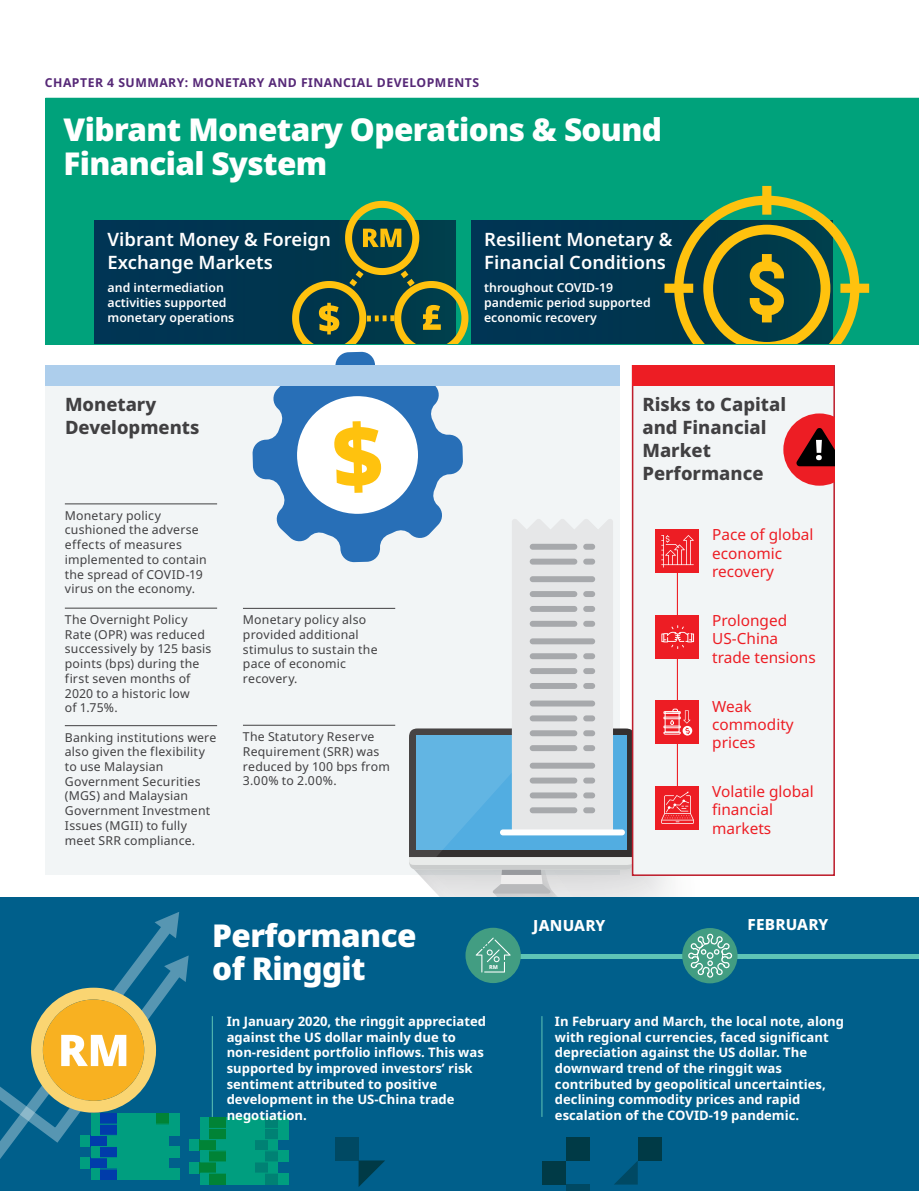
<style>
.page{position:relative;width:919px;height:1191px;background:#fff}
.page>*{position:absolute;margin:0;border:0;box-sizing:border-box;transform-origin:0 0}
.t1{font:900 31.5px/33.5px "Noto Sans";letter-spacing:-.02em;color:#fff}
.t2{font:600 18.45px/23px "Noto Sans";color:#fff}
.t3{font:800 18.45px/23px "Noto Sans";color:#414042}
.t4{font:15.3px/18.5px "Noto Sans";color:#ed1d24}
.t5{font:800 15.3px "Noto Sans";letter-spacing:.01em;color:#fff}
.t6{font:700 13.05px/15.6px "Noto Sans";color:#fff}
.t7{font:12.3px/14.7px "Noto Sans";letter-spacing:.015em;color:#414042}
.t8{font:600 12.3px/14.7px "Noto Sans";color:#fff}
.t9{font:700 12.3px "Noto Sans";letter-spacing:.04em;color:#562877}
.t10{font:800 5.4px "Noto Sans";color:#fff}
</style>
<div class="page">
<div style="left:45px;top:366px;width:574px;height:509px;background:#f2f5f6"></div>
<svg style="left:634px;top:876px;width:37px;height:20px"></svg>
<div style="left:0;top:896px;width:918px;height:295px;background:#005f8b"></div>
<div style="left:632px;top:366px;width:202px;height:509px;background:#f2f5f6"></div>
<div style="left:45px;top:99px;width:873px;height:246px;background:#00a27b"></div>
<div style="left:502px;top:954px;width:416px;height:5px;background:#5ec4b6"></div>
<div style="left:94px;top:220px;width:362px;height:123px;background:#003552"></div>
<div style="left:471px;top:220px;width:361px;height:123px;background:#003552"></div>
<hr style="left:65px;top:503px;width:152px;height:1px;background:#414042">
<hr style="left:243px;top:608px;width:152px;height:1px;background:#414042">
<hr style="left:65px;top:608px;width:152px;height:1px;background:#414042">
<hr style="left:243px;top:725px;width:152px;height:1px;background:#414042">
<hr style="left:65px;top:725px;width:152px;height:1px;background:#414042">
<hr style="left:541px;top:1016px;width:1px;height:100px;background:#5ec4b6">
<hr style="left:212px;top:1016px;width:1px;height:100px;background:#5ec4b6">
<hr style="left:676px;top:533px;width:2px;height:262px;background:#ed1d24">
<div style="left:655px;top:529px;width:44px;height:44px;background:#ed1d24"></div>
<div style="left:655px;top:615px;width:44px;height:43px;background:#ed1d24"></div>
<div style="left:655px;top:700px;width:44px;height:43px;background:#ed1d24"></div>
<div style="left:655px;top:786px;width:44px;height:43px;background:#ed1d24"></div>
<svg style="left:661px;top:535px;width:32px;height:32px"></svg>
<svg style="left:661px;top:791px;width:32px;height:33px"></svg>
<svg style="left:252px;top:352px;width:211px;height:210px;fill:#286fb7"></svg>
<div style="left:296px;top:396px;width:122px;height:118px;background:#fff;border-radius:50%"></div>
<svg style="left:334px;top:421px;width:47px;height:72px"></svg>
<div style="left:465px;top:927px;width:56px;height:56px;background:#429d82;border-radius:50%"></div>
<svg style="left:409px;top:518px;width:225px;height:454px"></svg>
<div style="left:682px;top:928px;width:55px;height:55px;background:#429d82;border-radius:50%"></div>
<svg style="left:688px;top:932px;width:44px;height:46px"></svg>
<svg style="left:664px;top:186px;width:205px;height:157px"></svg>
<svg style="left:292px;top:201px;width:176px;height:142px"></svg>
<div style="left:631px;top:365px;width:203px;height:511px;border:2px solid #be1e2d"></div>
<div style="left:45px;top:366px;width:574px;height:20px;background:#adceec"></div>
<div style="left:632px;top:366px;width:202px;height:20px;background:#ed1d24"></div>
<svg style="left:0;top:936px;width:179px;height:233px"></svg>
<svg style="left:154px;top:912px;width:25px;height:26px"></svg>
<div style="left:81px;top:1157px;width:88px;height:11px;background:#009e7f"></div>
<svg style="left:90px;top:1157px;width:16px;height:11px"></svg>
<div style="left:81px;top:1135px;width:88px;height:11px;background:#009e7f"></div>
<div style="left:90px;top:1135px;width:16px;height:11px;background:#003caa"></div>
<div style="left:91px;top:1168px;width:88px;height:12px;background:#009e7f"></div>
<svg style="left:100px;top:1168px;width:17px;height:12px"></svg>
<div style="left:91px;top:1146px;width:88px;height:11px;background:#009e7f"></div>
<div style="left:100px;top:1146px;width:17px;height:11px;background:#003caa"></div>
<div style="left:190px;top:1162px;width:88px;height:11px;background:#009e7f"></div>
<div style="left:199px;top:1162px;width:17px;height:11px;background:#008336"></div>
<div style="left:255px;top:1162px;width:12px;height:11px;background:#008174"></div>
<div style="left:190px;top:1139px;width:88px;height:11px;background:#009e7f"></div>
<div style="left:199px;top:1139px;width:17px;height:11px;background:#008336"></div>
<div style="left:255px;top:1139px;width:12px;height:11px;background:#008174"></div>
<div style="left:200px;top:1173px;width:88px;height:11px;background:#009e7f"></div>
<div style="left:209px;top:1173px;width:17px;height:11px;background:#008336"></div>
<div style="left:265px;top:1173px;width:13px;height:11px;background:#008174"></div>
<div style="left:200px;top:1128px;width:88px;height:11px;background:#009e7f"></div>
<div style="left:209px;top:1128px;width:17px;height:11px;background:#008336"></div>
<div style="left:265px;top:1128px;width:13px;height:11px;background:#008174"></div>
<div style="left:200px;top:1117px;width:88px;height:11px;background:#009e7f"></div>
<div style="left:209px;top:1117px;width:17px;height:11px;background:#008336"></div>
<div style="left:265px;top:1117px;width:13px;height:11px;background:#008174"></div>
<div style="left:200px;top:1150px;width:88px;height:12px;background:#009e7f"></div>
<svg style="left:209px;top:1150px;width:17px;height:12px"></svg>
<div style="left:265px;top:1150px;width:13px;height:12px;background:#008174"></div>
<svg style="left:0;top:955px;width:189px;height:187px"></svg>
<div style="left:566px;top:1136px;width:23px;height:24px;background:#003a46"></div>
<div style="left:334px;top:1136px;width:24px;height:24px;background:#004963"></div>
<div style="left:542px;top:1160px;width:24px;height:24px;background:#003a46"></div>
<div style="left:565px;top:1184px;width:24px;height:7px;background:#004963"></div>
<div style="left:637px;top:1136px;width:24px;height:24px;background:#003a46"></div>
<svg style="left:615px;top:1162px;width:22px;height:22px"></svg>
<svg style="left:358px;top:1160px;width:27px;height:27px"></svg>
<svg style="left:783px;top:413px;width:51px;height:73px"></svg>
<svg style="left:663px;top:708px;width:29px;height:27px"></svg>
<svg style="left:661px;top:625px;width:33px;height:24px"></svg>
<p class="t9" style="left:45px;top:73px;width:435px">CHAPTER 4 SUMMARY: MONETARY AND FINANCIAL DEVELOPMENTS</p>
<h1 class="t1" style="left:64px;top:113px;width:600px">Vibrant Monetary Operations &amp; Sound<br>Financial System</h1>
<h2 class="t2" style="left:108px;top:228px;width:225px">Vibrant Money &amp; Foreign<br>Exchange Markets</h2>
<p class="t8" style="left:108px;top:281px;width:128px">and intermediation activities supported monetary operations</p>
<h2 class="t2" style="left:484px;top:228px;width:190px">Resilient Monetary &amp;<br>Financial Conditions</h2>
<p class="t8" style="left:484px;top:281px;width:168px">throughout COVID-19 pandemic period supported economic recovery</p>
<h2 class="t3" style="left:65px;top:393px;width:136px">Monetary<br>Developments</h2>
<h2 class="t3" style="left:642px;top:393px;width:145px">Risks to Capital and Financial<br>Market<br>Performance</h2>
<p class="t7" style="left:65px;top:508px;width:143px">Monetary policy cushioned the adverse effects of measures implemented to contain the spread of COVID-19 virus on the economy.</p>
<p class="t7" style="left:65px;top:612px;width:148px">The Overnight Policy<br>Rate (OPR) was reduced successively by 125 basis points (bps) during the first seven months of<br>2020 to a historic low<br>of 1.75%.</p>
<p class="t7" style="left:65px;top:730px;width:153px">Banking institutions were also given the flexibility to use Malaysian<br>Government Securities (MGS) and Malaysian<br>Government Investment<br>Issues (MGII) to fully meet SRR compliance.</p>
<p class="t7" style="left:243px;top:612px;width:136px">Monetary policy also provided additional stimulus to sustain the pace of economic recovery.</p>
<p class="t7" style="left:243px;top:729px;width:148px">The Statutory Reserve<br>Requirement (SRR) was reduced by 100 bps from<br>3.00% to 2.00%.</p>
<h1 class="t1" style="left:212px;top:918px;width:206px">Performance of Ringgit</h1>
<p class="t10" style="left:489px;top:963px;width:11px">RM</p>
<p class="t4" style="left:712px;top:526px;width:103px">Pace of global economic recovery</p>
<p class="t4" style="left:712px;top:611px;width:105px">Prolonged<br>US-China trade tensions</p>
<p class="t4" style="left:712px;top:697px;width:83px">Weak commodity prices</p>
<p class="t4" style="left:712px;top:782px;width:103px">Volatile global financial markets</p>
<p class="t5" style="left:533px;top:913px;width:74px">JANUARY</p>
<p class="t5" style="left:747px;top:913px;width:82px">FEBRUARY</p>
<p class="t6" style="left:227px;top:1013px;width:261px">In January 2020, the ringgit appreciated against the US dollar mainly due to non-resident portfolio inflows. This was supported by improved investors’ risk sentiment attributed to positive development in the US-China trade negotiation.</p>
<p class="t6" style="left:555px;top:1013px;width:290px">In February and March, the local note, along with regional currencies, faced significant depreciation against the US dollar. The downward trend of the ringgit was contributed by geopolitical uncertainties, declining commodity prices and rapid escalation of the COVID-19 pandemic.</p>
</div>
